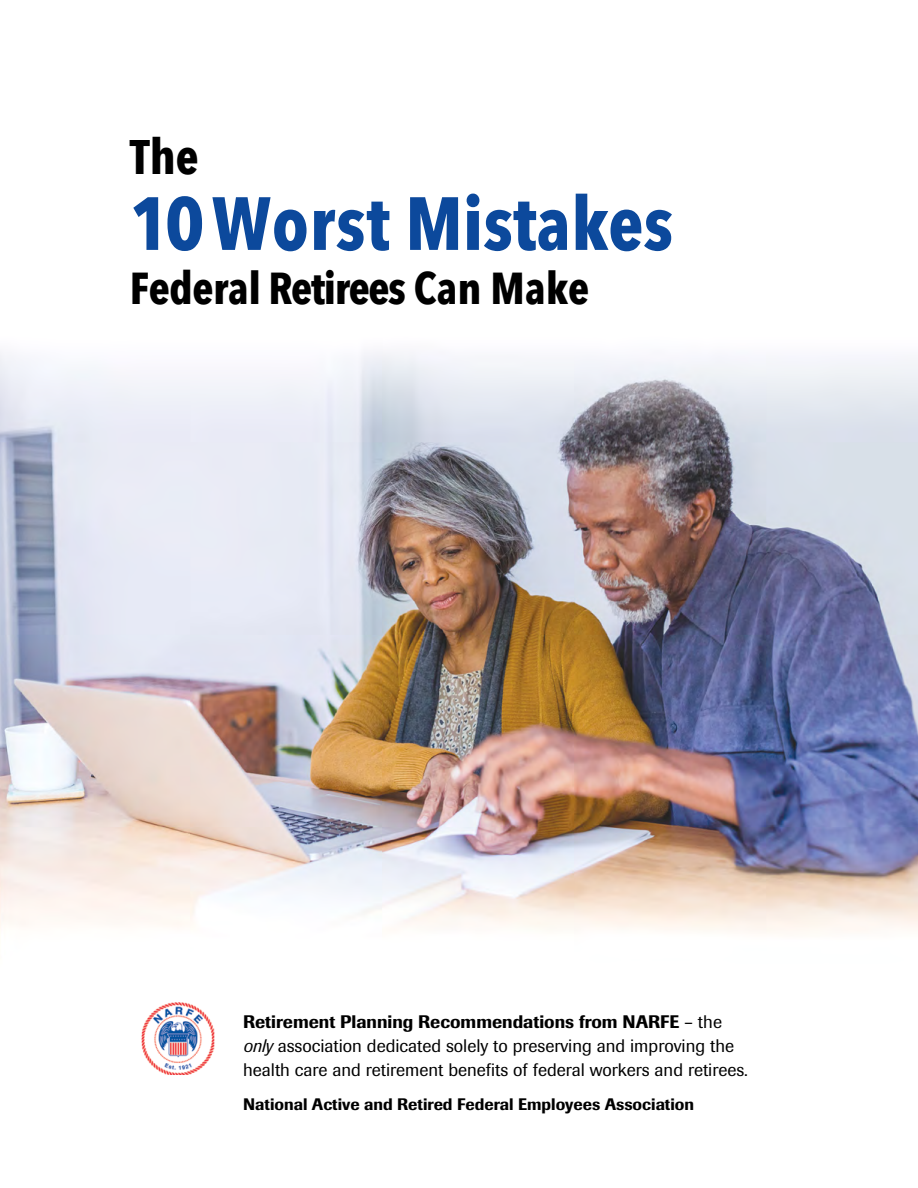
<style>
.page{position:relative;width:918px;height:1188px;background:#fff}
.page>*{position:absolute;margin:0;border:0;box-sizing:border-box;transform-origin:0 0}
.t1{font:700 74.4px "Avenir Next Condensed";color:#0c499c}
.t2{font:700 48.3px "Avenir Next Condensed";color:#000}
.t3{font:700 44.7px "Avenir Next Condensed";letter-spacing:-.01em;color:#000}
.t4{font:18px/24px "Imago";color:#000}
.t5{font:500 16.5px "Imago";color:#000}
.s1{font-weight:500}
.s2{font-style:italic}
</style>
<div class="page">
<svg style="left:139px;top:1000px;width:77px;height:77px"></svg>
<img style="left:142px;top:1002px;width:72px;height:73px">
<img style="left:0;top:352px;width:918px;height:581px">
<h2 class="t2" style="left:130px;top:127px;width:70px">The</h2>
<h1 class="t1" style="left:130px;top:178px;width:545px">10 Worst Mistakes</h1>
<h3 class="t3" style="left:130px;top:261px;width:461px">Federal Retirees Can Make</h3>
<p class="t4" style="left:243px;top:1010px;width:506px"><span class="s1">Retirement Planning Recommendations from NARFE</span> – the <span class="s2">only</span> association dedicated solely to preserving and improving the health care and retirement benefits of federal workers and retirees.</p>
<p class="t5" style="left:243px;top:1095px;width:452px">National Active and Retired Federal Employees Association</p>
</div>
